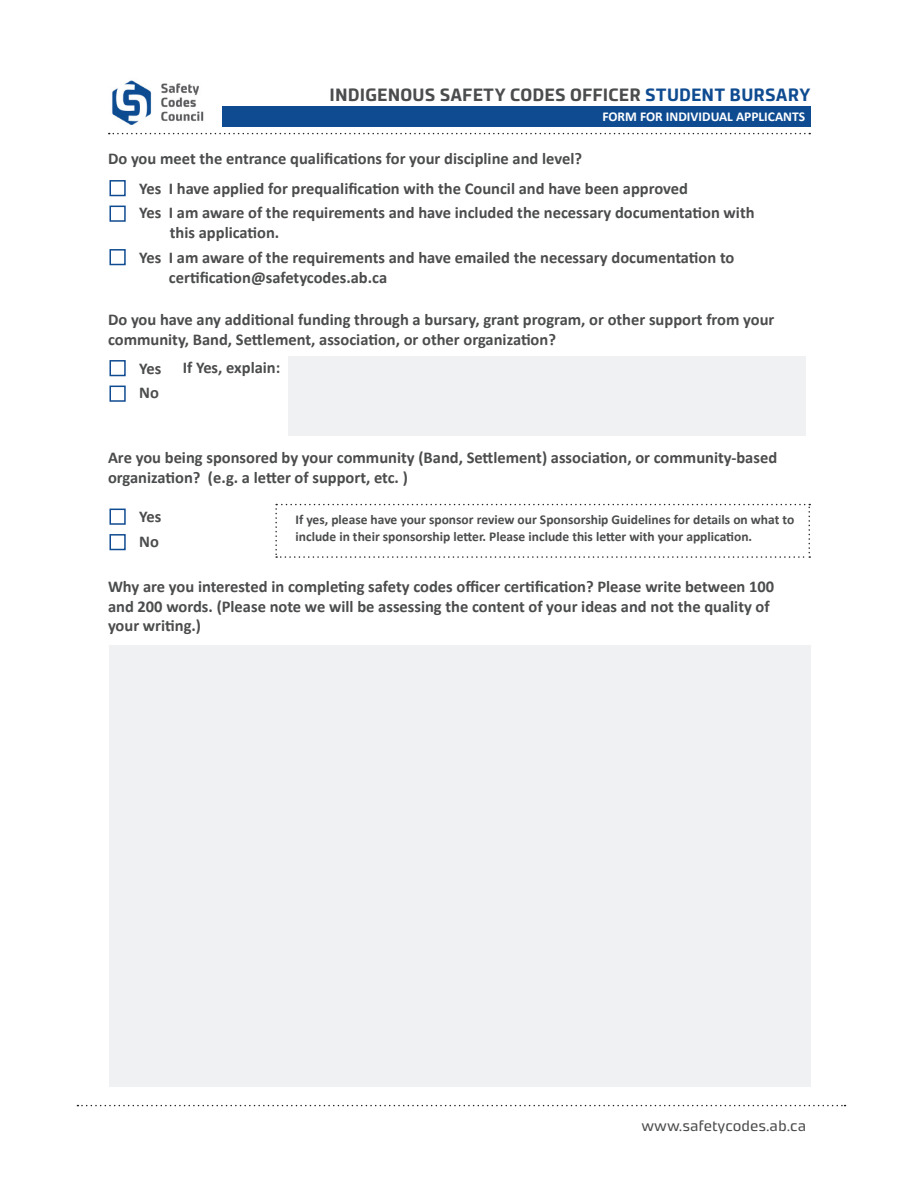
<style>
.page{position:relative;width:918px;height:1188px;background:#fff}
.page>*{position:absolute;margin:0;border:0;box-sizing:border-box;transform-origin:0 0}
.t1{font:700 18px "Accura";letter-spacing:.01em;color:#4b4c4d}
.t2{font:700 16.5px/19.8px "Calibri";color:#4b4c4d}
.t3{font:15px "Accura";color:#4b4c4d}
.t4{font:700 13.5px/16.2px "Calibri";color:#4b4c4d}
.t5{font:700 13.5px "Calibri";color:#fff}
.s1{color:#0f4b90}
</style>
<div class="page">
<svg style="left:77px;top:1105px;width:769px;height:1px"></svg>
<img style="left:108px;top:80px;width:103px;height:55px">
<svg style="left:109px;top:133px;width:701px;height:1px"></svg>
<div style="left:222px;top:106px;width:589px;height:21px;background:#0f4b90"></div>
<div style="left:110px;top:360px;width:16px;height:16px;border:2px solid #0f4b90"></div>
<div style="left:110px;top:386px;width:16px;height:16px;border:2px solid #0f4b90"></div>
<div style="left:288px;top:356px;width:518px;height:80px;background:#eff1f3"></div>
<div style="left:110px;top:509px;width:16px;height:16px;border:2px solid #0f4b90"></div>
<div style="left:110px;top:534px;width:16px;height:16px;border:2px solid #0f4b90"></div>
<div style="left:110px;top:645px;width:701px;height:441px;background:#eff1f3"></div>
<div style="left:110px;top:180px;width:16px;height:16px;border:2px solid #0f4b90"></div>
<div style="left:110px;top:206px;width:16px;height:16px;border:2px solid #0f4b90"></div>
<div style="left:110px;top:249px;width:16px;height:16px;border:2px solid #0f4b90"></div>
<svg style="left:275px;top:504px;width:535px;height:54px"></svg>
<p class="t1" style="left:329px;top:83px;width:483px">INDIGENOUS SAFETY CODES OFFICER <span class="s1">STUDENT BURSARY</span></p>
<p class="t5" style="left:602px;top:107px;width:204px">FORM FOR INDIVIDUAL APPLICANTS</p>
<p class="t2" style="left:108px;top:148px;width:476px">Do you meet the entrance qualifications for your discipline and level?</p>
<p class="t2" style="left:139px;top:178px;width:550px">Yes I have applied for prequalification with the Council and have been approved</p>
<p class="t2" style="left:139px;top:203px;width:617px">Yes I am aware of the requirements and have included the necessary documentation with</p>
<p class="t2" style="left:170px;top:223px;width:111px">this application.</p>
<p class="t2" style="left:139px;top:247px;width:597px">Yes I am aware of the requirements and have emailed the necessary documentation to</p>
<p class="t2" style="left:169px;top:267px;width:220px">certification@safetycodes.ab.ca</p>
<p class="t2" style="left:108px;top:309px;width:668px">Do you have any additional funding through a bursary, grant program, or other support from your community, Band, Settlement, association, or other organization?</p>
<p class="t2" style="left:139px;top:358px;width:24px">Yes</p>
<p class="t2" style="left:139px;top:383px;width:21px">No</p>
<p class="t2" style="left:183px;top:358px;width:99px">If Yes, explain:</p>
<p class="t2" style="left:108px;top:447px;width:671px">Are you being sponsored by your community (Band, Settlement) association, or community-based organization? (e.g. a letter of support, etc. )</p>
<p class="t2" style="left:139px;top:507px;width:24px">Yes</p>
<p class="t2" style="left:139px;top:531px;width:21px">No</p>
<p class="t2" style="left:108px;top:576px;width:668px">Why are you interested in completing safety codes officer certification? Please write between 100 and 200 words. (Please note we will be assessing the content of your ideas and not the quality of your writing.)</p>
<p class="t4" style="left:296px;top:512px;width:500px">If yes, please have your sponsor review our Sponsorship Guidelines for details on what to include in their sponsorship letter. Please include this letter with your application.</p>
<p class="t3" style="left:641px;top:1117px;width:166px">www.safetycodes.ab.ca</p>
</div>
